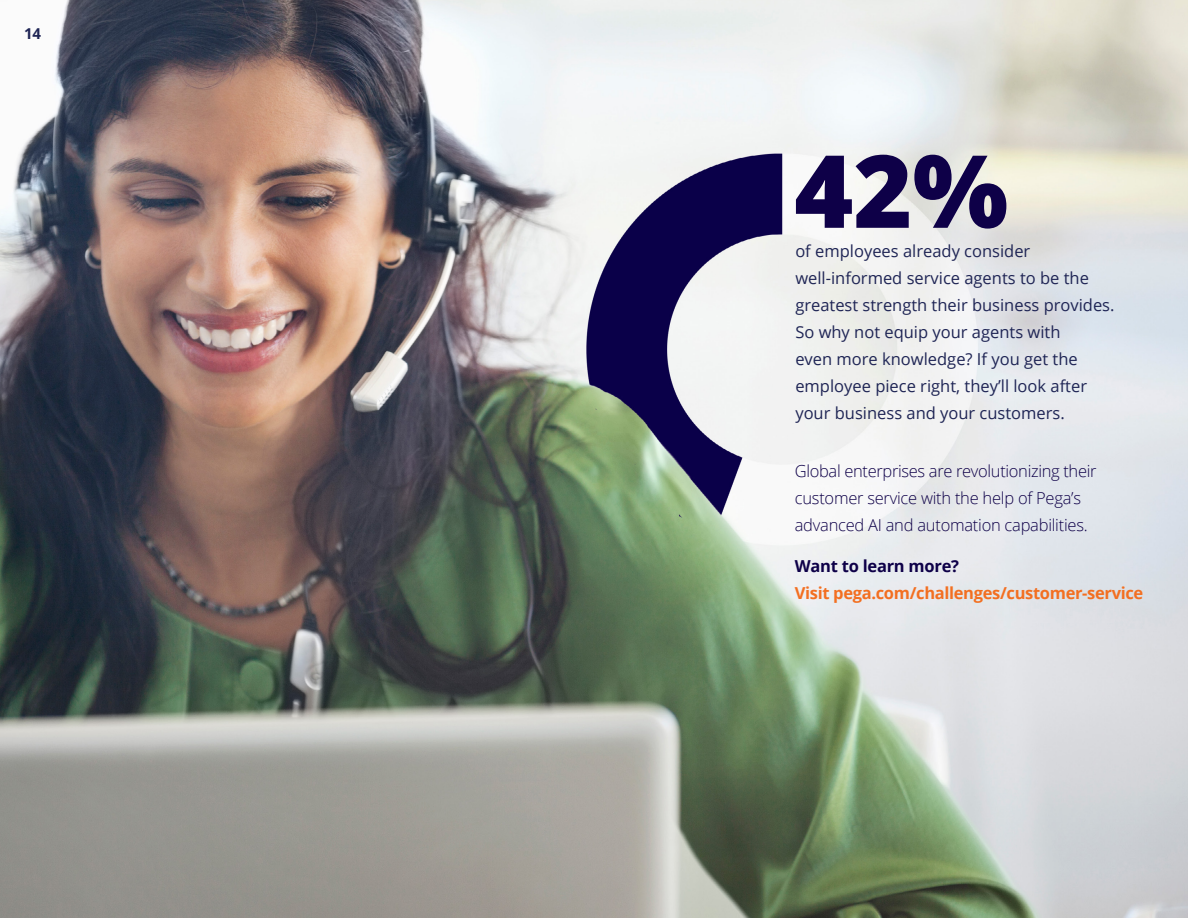
<style>
.page{position:relative;width:1188px;height:918px;background:#fff}
.page>*{position:absolute;margin:0;border:0;box-sizing:border-box;transform-origin:0 0}
.t1{font:800 100.95px "Open Sans";color:#0e0048}
.t2{font:16.5px/27px "Open Sans";color:#1f2555}
.t3{font:300 16.5px/27px "Open Sans";letter-spacing:-.015em;color:#0e0048}
.t4{font:700 16.5px "Open Sans";letter-spacing:-.02em;color:#f36f21}
.t5{font:700 16.5px "Open Sans";letter-spacing:-.015em;color:#0e0048}
.t6{font:700 15px "Open Sans";color:#1f2555}
</style>
<div class="page">
<img style="left:0;top:0;width:1188px;height:918px">
<p class="t6" style="left:24px;top:23px;width:18px">14</p>
<h1 class="t1" style="left:794px;top:114px;width:216px">42%</h1>
<p class="t2" style="left:795px;top:237px;width:321px">of employees already consider well-informed service agents to be the greatest strength their business provides.<br>So why not equip your agents with<br>even more knowledge? If you get the employee piece right, they’ll look after your business and your customers.</p>
<p class="t3" style="left:795px;top:457px;width:303px">Global enterprises are revolutionizing their customer service with the help of Pega’s advanced AI and automation capabilities.</p>
<p class="t5" style="left:795px;top:554px;width:166px">Want to learn more?</p>
<p class="t4" style="left:795px;top:581px;width:350px">Visit pega.com/challenges/customer-service</p>
</div>
